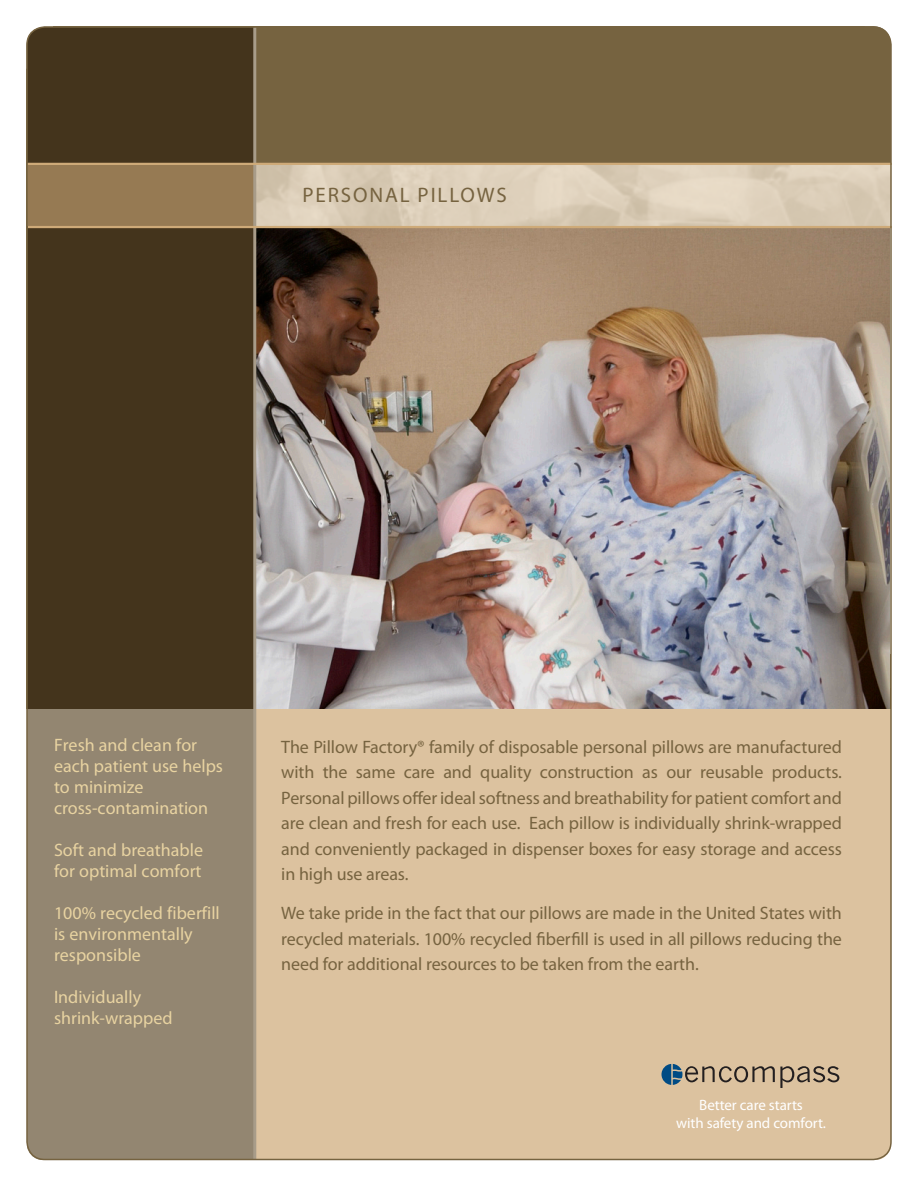
<style>
.page{position:relative;width:918px;height:1188px;background:#fff}
.page>*{position:absolute;margin:0;border:0;box-sizing:border-box;transform-origin:0 0}
.t1{font:21px "Myriad Pro";letter-spacing:.09em;color:#766340}
.t2{font:18px/25.5px "Myriad Pro";letter-spacing:-.005em;color:#766340;text-align:justify}
.t3{font:18px/21px "Myriad Pro";color:#e8d3a1}
.t4{font:15px/18px "Myriad Pro";letter-spacing:-.005em;color:#fff;text-align:center}
</style>
<div class="page">
<div style="left:256px;top:688px;width:635px;height:472px;background:#dcc29f"></div>
<div style="left:27px;top:26px;width:864px;height:683px;background:#766340"></div>
<svg style="left:29px;top:29px;width:224px;height:1128px;background:#65563f"></svg>
<svg style="left:27px;top:1134px;width:41px;height:27px"></svg>
<svg style="left:26px;top:26px;width:27px;height:43px"></svg>
<svg style="left:878px;top:26px;width:13px;height:11px"></svg>
<svg style="left:850px;top:1146px;width:42px;height:15px"></svg>
<img style="left:256px;top:228px;width:633px;height:481px">
<div style="left:27px;top:164px;width:227px;height:62px;background:#967a53"></div>
<svg style="left:256px;top:165px;width:633px;height:61px;background:#dcceb8"></svg>
<hr style="left:253px;top:27px;width:3px;height:1133px;background:#a89c89">
<hr style="left:28px;top:226px;width:864px;height:2px;background:#ceaa78">
<hr style="left:28px;top:163px;width:864px;height:2px;background:#ceaa78">
<svg style="left:662px;top:1064px;width:177px;height:24px"></svg>
<p class="t1" style="left:302px;top:182px;width:206px">PERSONAL PILLOWS</p>
<p class="t3" style="left:54px;top:734px;width:171px">Fresh and clean for each patient use helps to minimize</p>
<p class="t3" style="left:54px;top:797px;width:156px">cross-contamination</p>
<p class="t3" style="left:54px;top:839px;width:151px">Soft and breathable for optimal comfort</p>
<p class="t3" style="left:54px;top:902px;width:167px">100% recycled fiberfill is environmentally responsible</p>
<p class="t3" style="left:54px;top:986px;width:89px">Individually</p>
<p class="t3" style="left:54px;top:1007px;width:120px">shrink-wrapped</p>
<p class="t2" style="left:281px;top:734px;width:562px">The Pillow Factory® family of disposable personal pillows are manufactured with the same care and quality construction as our reusable products.<br>Personal pillows offer ideal softness and breathability for patient comfort and are clean and fresh for each use. Each pillow is individually shrink-wrapped and conveniently packaged in dispenser boxes for easy storage and access in high use areas.</p>
<p class="t2" style="left:281px;top:900px;width:562px">We take pride in the fact that our pillows are made in the United States with recycled materials. 100% recycled fiberfill is used in all pillows reducing the need for additional resources to be taken from the earth.</p>
<p class="t4" style="left:676px;top:1096px;width:151px">Better care starts<br>with safety and comfort.</p>
</div>
